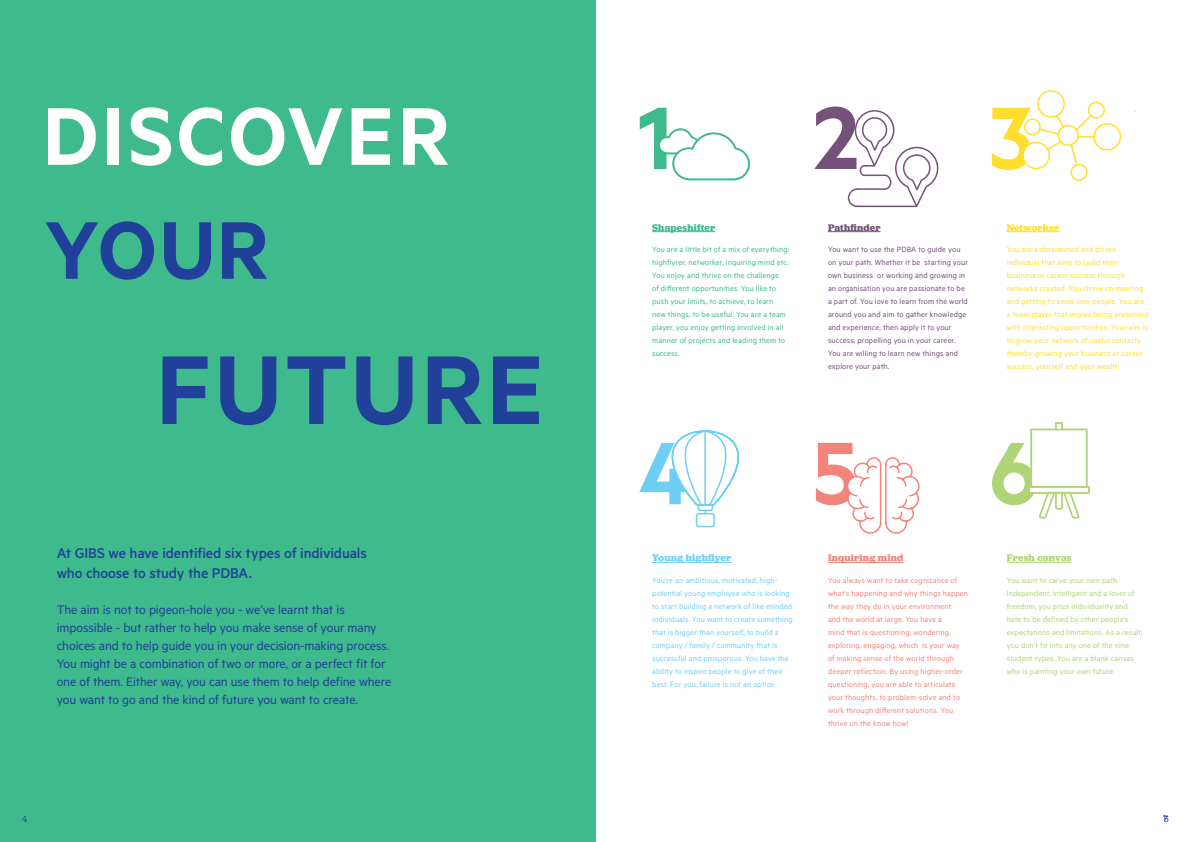
<style>
.page{position:relative;width:1191px;height:842px;background:#fff}
.page>*{position:absolute;margin:0;border:0;box-sizing:border-box;transform-origin:0 0}
.t1{font:600 110px "Metric";letter-spacing:.03em;color:#21409a}
.t2{font:600 100px "Metric";color:#6dcff6}
.t3{font:600 100px "Metric";color:#3fba8d}
.t4{font:600 100px "Metric";color:#745279}
.t5{font:600 100px "Metric";color:#ffde2f}
.t6{font:600 100px "Metric";color:#aed477}
.t7{font:600 92px "Metric";letter-spacing:.03em;color:#fff}
.t8{font:600 92px "Metric";color:#21409a}
.t9{font:500 16px/20px "Metric";letter-spacing:-.01em;color:#21409a}
.t10{font:14px/18px "Metric";letter-spacing:-.01em;color:#21409a}
.t11{font:700 10px "Jubilat";letter-spacing:.015em;color:#6dcff6}
.t12{font:700 10px "Jubilat";letter-spacing:.02em;color:#f4847a}
.t13{font:700 10px "Jubilat";letter-spacing:.015em;color:#3fba8d}
.t14{font:700 10px "Jubilat";letter-spacing:.015em;color:#aed477}
.t15{font:700 10px "Jubilat";letter-spacing:.015em;color:#745279}
.t16{font:700 10px "Jubilat";letter-spacing:.01em;color:#ffde2f}
.t17{font:9px "Jubilat";color:#21409a}
.t18{font:8.5px/13px "Metric";letter-spacing:.015em;color:#f4847a}
.t19{font:8.5px/13px "Metric";letter-spacing:.015em;color:#ffde2f}
.t20{font:8.5px/13px "Metric";letter-spacing:.015em;color:#745279}
.t21{font:8.5px/13px "Metric";letter-spacing:.015em;color:#6dcff6}
.t22{font:8.5px/13px "Metric";letter-spacing:.015em;color:#3fba8d}
.t23{font:8.5px/13px "Metric";letter-spacing:.015em;color:#aed477}
.s1{color:#f4847a}
</style>
<div class="page">
<div style="left:0;top:0;width:595px;height:842px;background:#3fba8d"></div>
<hr style="left:652px;top:231px;width:63px;height:1px;background:#3fba8d">
<hr style="left:828px;top:231px;width:52px;height:1px;background:#745279">
<hr style="left:652px;top:562px;width:79px;height:1px;background:#6dcff6">
<hr style="left:828px;top:562px;width:75px;height:1px;background:#f4847a">
<svg style="left:847px;top:110px;width:92px;height:98px"></svg>
<svg style="left:658px;top:128px;width:91px;height:53px"></svg>
<svg style="left:671px;top:430px;width:68px;height:98px"></svg>
<hr style="left:1006px;top:231px;width:53px;height:1px;background:#ffde2f">
<hr style="left:1006px;top:562px;width:65px;height:1px;background:#aed477">
<svg style="left:1022px;top:90px;width:114px;height:91px"></svg>
<svg style="left:1028px;top:422px;width:62px;height:97px"></svg>
<svg style="left:846px;top:457px;width:74px;height:77px"></svg>
<h3 class="t7" style="left:43px;top:81px;width:408px">DISCOVER</h3>
<h3 class="t8" style="left:45px;top:195px;width:225px">YOUR</h3>
<h1 class="t1" style="left:156px;top:324px;width:389px">FUTURE</h1>
<h3 class="t9" style="left:57px;top:543px;width:312px">At GIBS we have identified six types of individuals who choose to study the PDBA.</h3>
<p class="t10" style="left:57px;top:600px;width:336px">The aim is not to pigeon-hole you - we’ve learnt that is impossible - but rather to help you make sense of your many choices and to help guide you in your decision-making process.<br>You might be a combination of two or more, or a perfect fit for one of them. Either way, you can use them to help define where you want to go and the kind of future you want to create.</p>
<h2 class="t3" style="left:638px;top:79px;width:36px">1</h2>
<h2 class="t4" style="left:812px;top:78px;width:48px">2</h2>
<p class="t13" style="left:652px;top:221px;width:65px">Shapeshifter</p>
<p class="t22" style="left:652px;top:243px;width:138px">You are a little bit of a mix of everything: highflyrer, networker, inquiring mind etc.<br>You enjoy and thrive on the challenge<br>of different opportunities. You like to push your limits, to achieve, to learn<br>new things, to be useful. You are a team player, you enjoy getting involved in all manner of projects and leading them to success.</p>
<p class="t15" style="left:828px;top:221px;width:54px">Pathfinder</p>
<p class="t20" style="left:828px;top:243px;width:142px">You want to use the PDBA to guide you on your path. Whether it be starting your own business or working and growing in an organisation you are passionate to be a part of. You love to learn from the world around you and aim to gather knowledge and experience, then apply it to your success, propelling you in your career.<br>You are willing to learn new things and explore your path.</p>
<h2 class="t5" style="left:989px;top:79px;width:46px">3</h2>
<p class="t16" style="left:1006px;top:221px;width:55px">Networker</p>
<p class="t19" style="left:1006px;top:243px;width:143px">You are a determined and driven individual that aims to build their business or career success through networks created. You thrive on meeting and getting to know new people. You are a team player that enjoys being presented with interesting opportunities. Your aim is to grow your network of useful contacts thereby growing your business or career success, yourself and your wealth</p>
<h2 class="t2" style="left:638px;top:414px;width:222px">4 <span class="s1">5</span></h2>
<p class="t11" style="left:652px;top:552px;width:81px">Young highflyer</p>
<p class="t21" style="left:652px;top:573px;width:142px">You’re an ambitious, motivated, high&shy;potential young employee who is looking to start building a network of like-minded individuals. You want to create something that is bigger than yourself, to build a company / family / community that is successful and prosperous. You have the ability to inspire people to give of their best. For you, failure is not an option.</p>
<p class="t12" style="left:828px;top:552px;width:77px">Inquiring mind</p>
<p class="t18" style="left:828px;top:573px;width:142px">You always want to take cognizance of what's happening and why things happen the way they do in your environment<br>and the world at large. You have a<br>mind that is questioning, wondering, exploring, engaging, which is your way of making sense of the world through deeper reflection. By using higher-order questioning, you are able to articulate your thoughts, to problem-solve and to work through different solutions. You thrive on the know how!</p>
<h2 class="t6" style="left:989px;top:414px;width:51px">6</h2>
<p class="t14" style="left:1006px;top:552px;width:66px">Fresh canvas</p>
<p class="t23" style="left:1006px;top:573px;width:137px">You want to carve your own path.<br>Independent, intelligent and a lover of freedom, you prize individuality and hate to be defined by other people’s expectations and limitations. As a result, you don’t fit into any one of the nine student types. You are a blank canvas who is painting your own future</p>
<p class="t17" style="left:1163px;top:812px;width:6px">7</p>
<p class="t17" style="left:22px;top:813px;width:7px">4</p>
<p class="t17" style="left:1163px;top:813px;width:6px">5</p>
</div>
